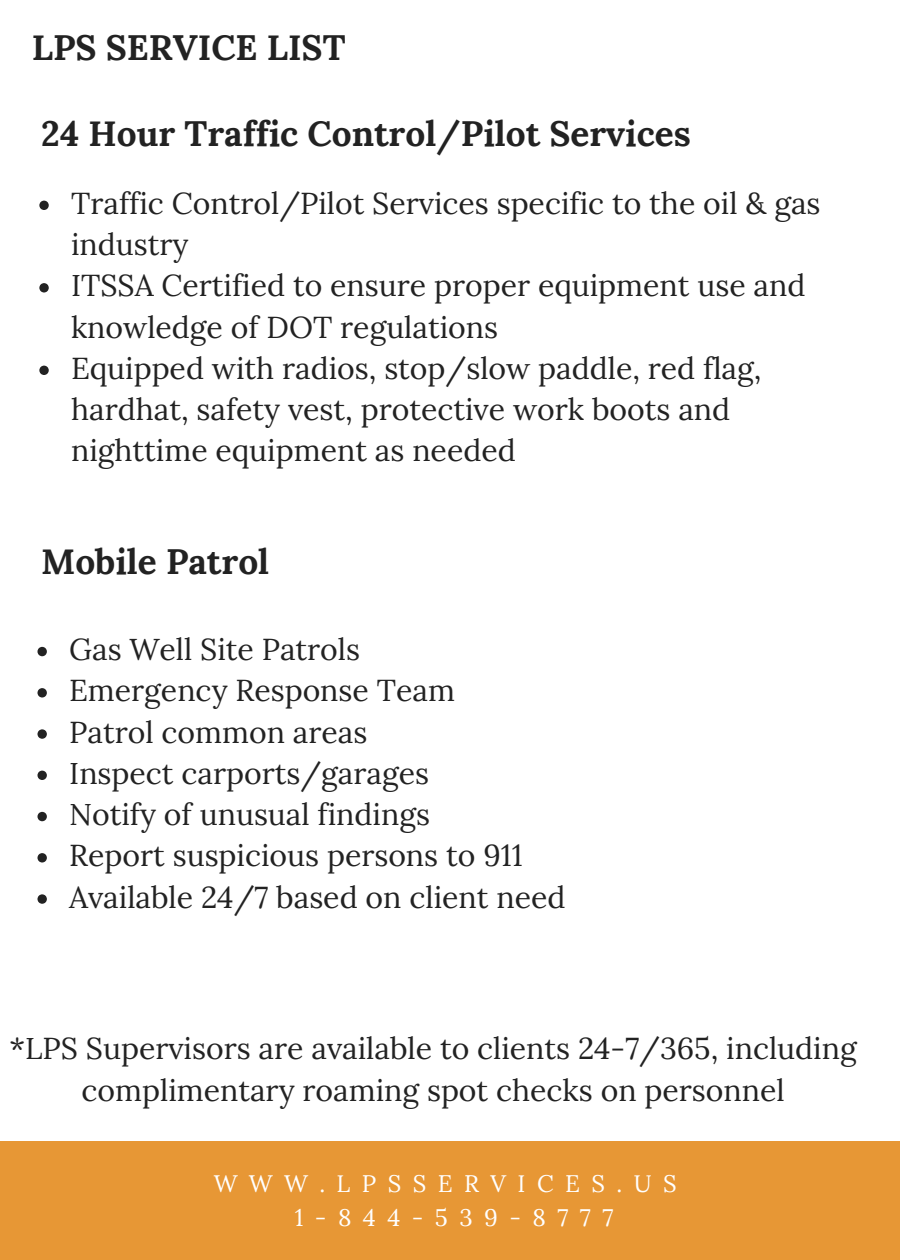
<style>
.page{position:relative;width:900px;height:1260px;background:#fff}
.page>*{position:absolute;margin:0;border:0;box-sizing:border-box;transform-origin:0 0}
.t1{font:700 35.25px "Lora";color:#222}
.t2{font:30.25px/41.2px "Lora";color:#222}
.t3{font:24px/33.8px "Lora";letter-spacing:.48em;color:#fff}
</style>
<div class="page">
<div style="left:0;top:1142px;width:900px;height:118px;background:#e79735"></div>
<svg style="left:39px;top:201px;width:10px;height:9px"></svg>
<svg style="left:39px;top:283px;width:10px;height:9px"></svg>
<svg style="left:39px;top:366px;width:10px;height:9px"></svg>
<svg style="left:38px;top:647px;width:9px;height:9px"></svg>
<svg style="left:38px;top:688px;width:9px;height:10px"></svg>
<svg style="left:38px;top:729px;width:9px;height:10px"></svg>
<svg style="left:38px;top:771px;width:9px;height:9px"></svg>
<svg style="left:38px;top:812px;width:9px;height:9px"></svg>
<svg style="left:38px;top:853px;width:9px;height:9px"></svg>
<svg style="left:38px;top:894px;width:9px;height:10px"></svg>
<p class="t1" style="left:32px;top:25px;width:315px">LPS SERVICE LIST</p>
<p class="t1" style="left:41px;top:111px;width:651px">24 Hour Traffic Control/Pilot Services</p>
<p class="t2" style="left:71px;top:182px;width:751px">Traffic Control/Pilot Services specific to the oil &amp; gas industry<br>ITSSA Certified to ensure proper equipment use and knowledge of DOT regulations<br>Equipped with radios, stop/slow paddle, red flag, hardhat, safety vest, protective work boots and nighttime equipment as needed</p>
<p class="t1" style="left:41px;top:538px;width:230px">Mobile Patrol</p>
<p class="t2" style="left:69px;top:628px;width:498px">Gas Well Site Patrols<br>Emergency Response Team<br>Patrol common areas<br>Inspect carports/garages<br>Notify of unusual findings<br>Report suspicious persons to 911<br>Available 24/7 based on client need</p>
<p class="t2" style="left:10px;top:1028px;width:849px;text-align:center">*LPS Supervisors are available to clients 24-7/365, including complimentary roaming spot checks on personnel</p>
<p class="t3" style="left:295px;top:1167px;width:383px;text-indent:-81px">WWW.LPSSERVICES.US<br>1-844-539-8777</p>
</div>
